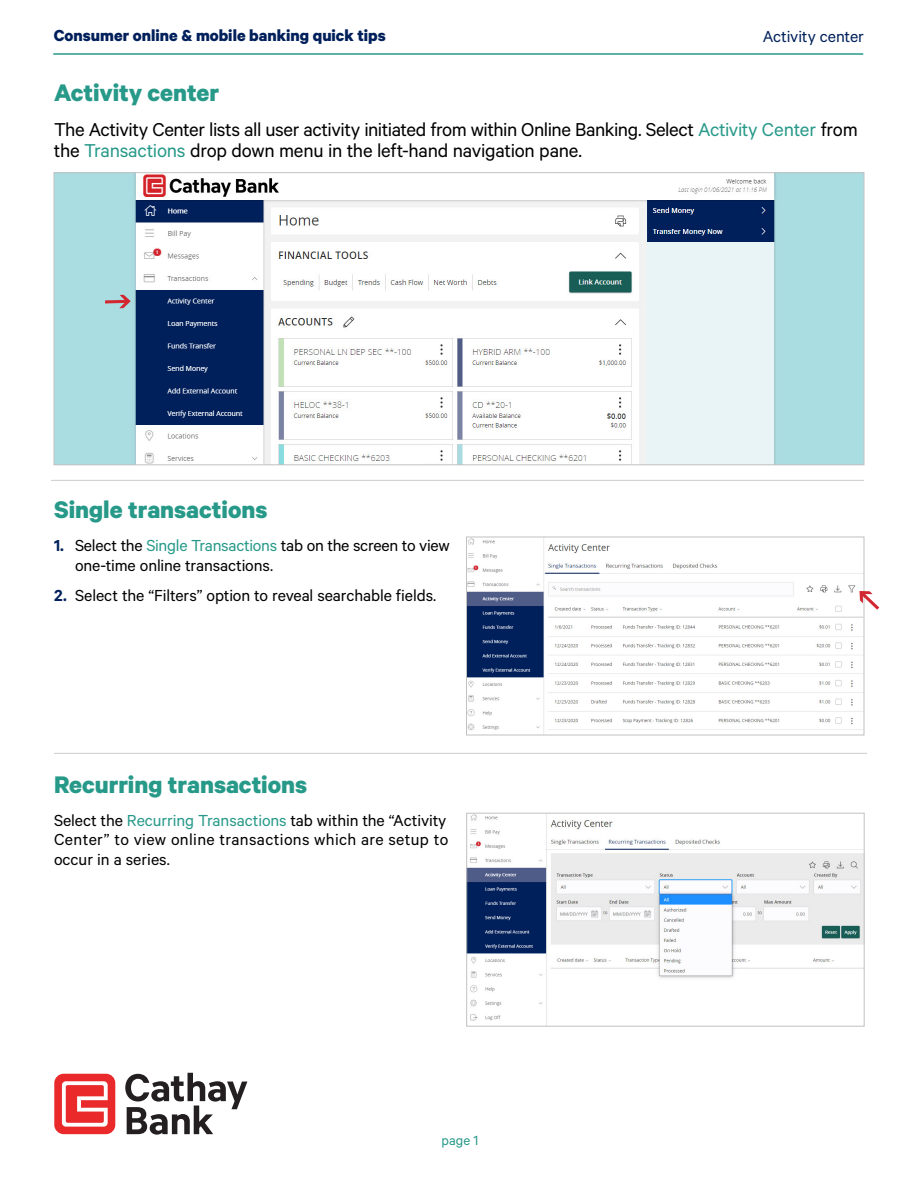
<style>
.page{position:relative;width:918px;height:1188px;background:#fff}
.page>*{position:absolute;margin:0;border:0;box-sizing:border-box;transform-origin:0 0}
.Teal_header_18pt{font:700 27px "Calibre";color:#279989}
.paragraph_intro{font:21px/21px "Calibre";letter-spacing:-.02em;color:#000}
.Paragraph_Style_1{font:18px/19.5px "Calibre";letter-spacing:-.005em;color:#000}
.t1{font:700 18px "Calibre";color:#00205b}
.t2{font:18px "Calibre";letter-spacing:-.005em;color:#00205b}
.t3{font:15px "Calibre";color:#279989}
.s1{color:#279989}
.s2{font-weight:600;color:#00205b}
</style>
<div class="page">
<hr style="left:53px;top:53px;width:810px;height:2px;background:#279989">
<svg style="left:125px;top:1073px;width:122px;height:62px"></svg>
<svg style="left:54px;top:1074px;width:61px;height:60px"></svg>
<hr style="left:51px;top:480px;width:813px;height:1px;background:#ccc">
<hr style="left:54px;top:753px;width:813px;height:1px;background:#ccc">
<img style="left:56px;top:174px;width:806px;height:289px">
<img style="left:468px;top:539px;width:394px;height:194px">
<div style="left:466px;top:537px;width:398px;height:198px;border:1px solid #c1c1c3"></div>
<svg style="left:859px;top:591px;width:20px;height:19px"></svg>
<svg style="left:105px;top:295px;width:26px;height:13px"></svg>
<img style="left:468px;top:815px;width:394px;height:209px">
<div style="left:466px;top:813px;width:398px;height:213px;border:1px solid #c1c1c3"></div>
<p class="t1" style="left:54px;top:24px;width:334px">Consumer online &amp; mobile banking quick tips</p>
<p class="t2" style="left:763px;top:26px;width:103px">Activity center</p>
<p class="Teal_header_18pt" style="left:54px;top:76px;width:167px">Activity center</p>
<p class="paragraph_intro" style="left:54px;top:118px;width:805px">The Activity Center lists all user activity initiated from within Online Banking. Select <span class="s1">Activity Center</span> from the <span class="s1">Transactions</span> drop down menu in the left-hand navigation pane.</p>
<p class="Teal_header_18pt" style="left:54px;top:493px;width:215px">Single transactions</p>
<p class="Paragraph_Style_1" style="left:75px;top:535px;width:376px;text-indent:-21px"><span class="s2">1.</span> Select the <span class="s1">Single Transactions</span> tab on the screen to view one-time online transactions.</p>
<p class="Paragraph_Style_1" style="left:54px;top:585px;width:384px"><span class="s2">2.</span> Select the “Filters” option to reveal searchable fields.</p>
<p class="Teal_header_18pt" style="left:54px;top:768px;width:255px">Recurring transactions</p>
<p class="Paragraph_Style_1" style="left:54px;top:810px;width:396px;text-align:justify">Select the <span class="s1">Recurring Transactions</span> tab within the “Activity Center” to view online transactions which are setup to occur in a series.</p>
<p class="t3" style="left:442px;top:1132px;width:38px">page 1</p>
</div>
